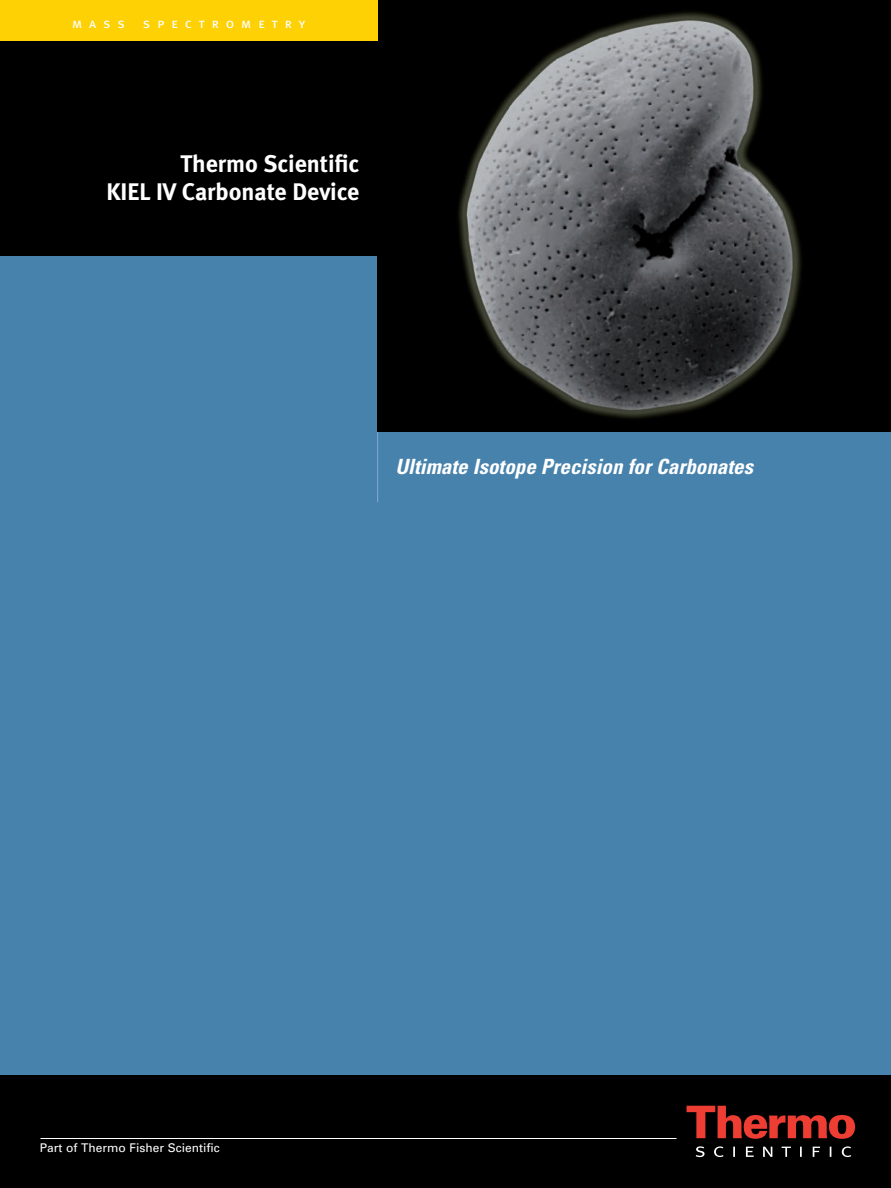
<style>
.page{position:relative;width:891px;height:1188px;background:#4782ac}
.page>*{position:absolute;margin:0;border:0;box-sizing:border-box;transform-origin:0 0}
.t1{font:24px/28.5px "Meta Bold LF";color:#fff;text-align:right}
.t2{font:italic 700 condensed 21px "Univers";color:#fff}
.t3{font:13.5px "Meta Book LF Caps";letter-spacing:.52em;color:#fff}
.t4{font:12px "Univers";color:#fff}
</style>
<div class="page">
<img style="left:377px;top:0;width:514px;height:432px">
<div style="left:0;top:40px;width:377px;height:216px;background:#000001"></div>
<hr style="left:377px;top:432px;width:1px;height:70px;background:#85add1">
<div style="left:0;top:1076px;width:891px;height:112px;background:#000001"></div>
<svg style="left:687px;top:1106px;width:168px;height:33px"></svg>
<svg style="left:696px;top:1146px;width:155px;height:11px"></svg>
<hr style="left:40px;top:1138px;width:636px;height:1px;background:#fff">
<div style="left:0;top:0;width:377px;height:40px;background:#fed105"></div>
<p class="t3" style="left:72px;top:15px;width:54px">mass</p>
<p class="t3" style="left:143px;top:15px;width:164px">spectrometry</p>
<p class="t1" style="left:107px;top:149px;width:254px">Thermo Scientific<br>KIEL IV Carbonate Device</p>
<p class="t2" style="left:395px;top:454px;width:359px">Ultimate Isotope Precision for Carbonates</p>
<p class="t4" style="left:40px;top:1141px;width:182px">Part of Thermo Fisher Scientific</p>
</div>
